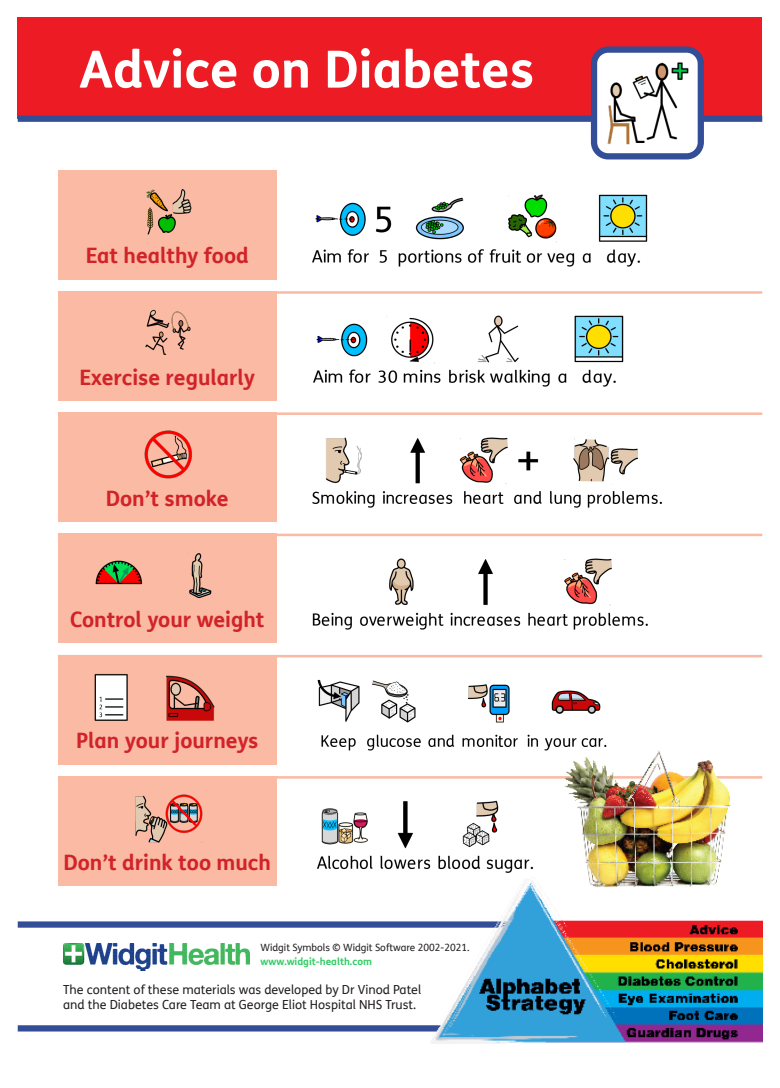
<style>
.page{position:relative;width:780px;height:1088px;background:#fff}
.page>*{position:absolute;margin:0;border:0;box-sizing:border-box;transform-origin:0 0}
.t1{font:700 51.25px "FS Me";color:#fff}
.t2{font:700 21.25px "FS Me";color:#d1232a}
.t3{font:12.5px/15px "FS Me";color:#231f20}
.t4{font:10px "FS Me";color:#231f20}
.t5{font:700 10px "FS Me";color:#3c6}
</style>
<div class="page">
<div style="left:18px;top:18px;width:744px;height:101px;background:#ed1c24"></div>
<div style="left:18px;top:116px;width:744px;height:6px;background:#334d97"></div>
<div style="left:594px;top:50px;width:106px;height:106px;background:#fff;border-radius:14px"></div>
<div style="left:591px;top:46px;width:113px;height:113px;border:6px solid #334d97;border-radius:14px"></div>
<img style="left:607px;top:62px;width:82px;height:83px">
<div style="left:18px;top:1025px;width:744px;height:6px;background:#334d97"></div>
<div style="left:18px;top:921px;width:744px;height:7px;background:#334d97"></div>
<img style="left:63px;top:943px;width:187px;height:28px">
<div style="left:58px;top:170px;width:219px;height:109px;background:#fabaa3"></div>
<img style="left:146px;top:189px;width:46px;height:46px">
<img style="left:312px;top:194px;width:336px;height:73px">
<div style="left:58px;top:291px;width:219px;height:109px;background:#fabaa3"></div>
<hr style="left:58px;top:291px;width:704px;height:3px;background:#fabaa3">
<img style="left:145px;top:309px;width:46px;height:46px">
<img style="left:313px;top:315px;width:311px;height:72px">
<div style="left:58px;top:412px;width:219px;height:110px;background:#fabaa3"></div>
<hr style="left:58px;top:412px;width:704px;height:3px;background:#fabaa3">
<img style="left:144px;top:430px;width:48px;height:49px">
<img style="left:312px;top:437px;width:350px;height:71px">
<div style="left:58px;top:534px;width:219px;height:109px;background:#fabaa3"></div>
<hr style="left:58px;top:534px;width:704px;height:2px;background:#fabaa3">
<img style="left:95px;top:553px;width:117px;height:45px">
<img style="left:312px;top:558px;width:336px;height:72px">
<div style="left:58px;top:655px;width:219px;height:109px;background:#fabaa3"></div>
<hr style="left:58px;top:655px;width:704px;height:2px;background:#fabaa3">
<img style="left:94px;top:674px;width:121px;height:47px">
<img style="left:317px;top:679px;width:290px;height:72px">
<div style="left:58px;top:776px;width:219px;height:109px;background:#fabaa3"></div>
<hr style="left:58px;top:776px;width:704px;height:2px;background:#fabaa3">
<img style="left:135px;top:794px;width:68px;height:49px">
<img style="left:317px;top:800px;width:216px;height:73px">
<img style="left:430px;top:879px;width:332px;height:164px">
<img style="left:564px;top:750px;width:166px;height:141px">
<h1 class="t1" style="left:79px;top:30px;width:456px">Advice on Diabetes</h1>
<p class="t2" style="left:86px;top:239px;width:164px">Eat healthy food</p>
<p class="t2" style="left:79px;top:361px;width:177px">Exercise regularly</p>
<p class="t2" style="left:106px;top:482px;width:124px">Don’t smoke</p>
<p class="t2" style="left:70px;top:603px;width:196px">Control your weight</p>
<p class="t2" style="left:76px;top:724px;width:184px">Plan your journeys</p>
<p class="t2" style="left:63px;top:845px;width:209px">Don’t drink too much</p>
<p class="t4" style="left:260px;top:940px;width:210px">Widgit Symbols © Widgit Software 2002-2021.</p>
<p class="t5" style="left:260px;top:953px;width:113px">www.widgit-health.com</p>
<p class="t3" style="left:63px;top:981px;width:359px">The content of these materials was developed by Dr Vinod Patel and the Diabetes Care Team at George Eliot Hospital NHS Trust.</p>
</div>
